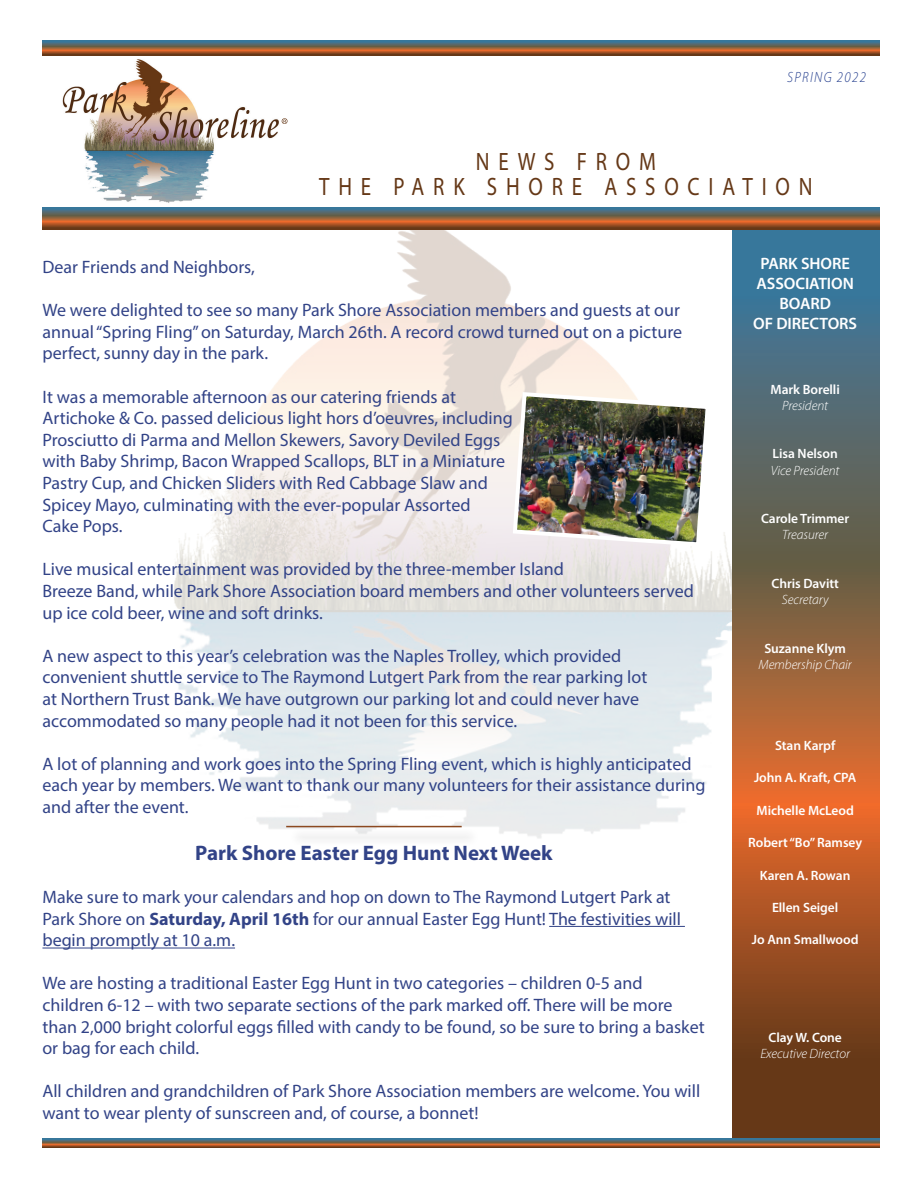
<style>
.page{position:relative;width:918px;height:1188px;background:#fff}
.page>*{position:absolute;margin:0;border:0;box-sizing:border-box;transform-origin:0 0}
.t1{font:25.2px "Myriad Pro";letter-spacing:.42em;color:#653817;scale:.83 1}
.t2{font:700 21px "Myriad Pro";color:#324387}
.t3{font:18px/21.6px "Myriad Pro";color:#324387}
.t4{font:600 16.5px/19.8px "Myriad Pro";letter-spacing:-.005em;color:#fff}
.t5{font:italic 300 14.85px "Myriad Pro";letter-spacing:.1em;color:#253f8e;scale:.91 1}
.t6{font:600 13.5px "Myriad Pro";letter-spacing:-.005em;color:#fff}
.t7{font:italic 300 13.5px "Myriad Pro";letter-spacing:-.005em;color:#fff}
.s1{font-weight:700}
</style>
<div class="page">
<img style="left:174px;top:230px;width:558px;height:608px">
<hr style="left:549px;top:926px;width:136px;height:1px;background:#324387">
<hr style="left:42px;top:948px;width:193px;height:1px;background:#324387">
<img style="left:42px;top:55px;width:241px;height:148px">
<svg style="left:42px;top:40px;width:837px;height:15px;background:#7c614e"></svg>
<svg style="left:732px;top:230px;width:147px;height:908px;background:#805e46"></svg>
<svg style="left:42px;top:207px;width:837px;height:23px;background:#7e5e48"></svg>
<svg style="left:42px;top:1138px;width:837px;height:10px;background:#79604f"></svg>
<svg style="left:282px;top:118px;width:6px;height:6px"></svg>
<div style="left:290px;top:828px;width:190px;height:18px;background:#f8f7f8"></div>
<hr style="left:286px;top:826px;width:176px;height:1px;background:#8c4920">
<img style="left:511px;top:390px;width:201px;height:159px">
<p class="t5" style="left:787px;top:68px;width:88px">SPRING 2022</p>
<p class="t1" style="left:476px;top:146px;width:219px">NEWS FROM</p>
<p class="t1" style="left:319px;top:171px;width:596px">THE PARK SHORE ASSOCIATION</p>
<p class="t3" style="left:42px;top:256px;width:214px">Dear Friends and Neighbors,</p>
<p class="t3" style="left:42px;top:299px;width:641px;text-align:justify">We were delighted to see so many Park Shore Association members and guests at our annual “Spring Fling” on Saturday, March 26th. A record crowd turned out on a picture perfect, sunny day in the park.</p>
<p class="t3" style="left:42px;top:385px;width:472px">It was a memorable afternoon as our catering friends at Artichoke &amp; Co. passed delicious light hors d’oeuvres, including Prosciutto di Parma and Mellon Skewers, Savory Deviled Eggs with Baby Shrimp, Bacon Wrapped Scallops, BLT in a Miniature Pastry Cup, and Chicken Sliders with Red Cabbage Slaw and Spicey Mayo, culminating with the ever-popular Assorted<br>Cake Pops.</p>
<p class="t3" style="left:42px;top:558px;width:653px">Live musical entertainment was provided by the three-member Island<br>Breeze Band, while Park Shore Association board members and other volunteers served up ice cold beer, wine and soft drinks.</p>
<p class="t3" style="left:42px;top:645px;width:606px">A new aspect to this year’s celebration was the Naples Trolley, which provided convenient shuttle service to The Raymond Lutgert Park from the rear parking lot at Northern Trust Bank. We have outgrown our parking lot and could never have accommodated so many people had it not been for this service.</p>
<p class="t3" style="left:42px;top:753px;width:664px">A lot of planning and work goes into the Spring Fling event, which is highly anticipated each year by members. We want to thank our many volunteers for their assistance during and after the event.</p>
<p class="t2" style="left:195px;top:839px;width:359px">Park Shore Easter Egg Hunt Next Week</p>
<p class="t3" style="left:42px;top:886px;width:640px">Make sure to mark your calendars and hop on down to The Raymond Lutgert Park at<br>Park Shore on <span class="s1">Saturday, April 16th</span> for our annual Easter Egg Hunt! The festivities will begin promptly at 10 a.m.</p>
<p class="t3" style="left:42px;top:972px;width:664px">We are hosting a traditional Easter Egg Hunt in two categories – children 0-5 and children 6-12 – with two separate sections of the park marked off. There will be more than 2,000 bright colorful eggs filled with candy to be found, so be sure to bring a basket or bag for each child.</p>
<p class="t3" style="left:42px;top:1080px;width:659px">All children and grandchildren of Park Shore Association members are welcome. You will want to wear plenty of sunscreen and, of course, a bonnet!</p>
<p class="t4" style="left:756px;top:254px;width:99px">PARK SHORE<br>ASSOCIATION</p>
<p class="t4" style="left:779px;top:293px;width:53px">BOARD</p>
<p class="t4" style="left:753px;top:313px;width:105px">OF DIRECTORS</p>
<p class="t6" style="left:771px;top:380px;width:71px">Mark Borelli</p>
<p class="t7" style="left:782px;top:397px;width:48px">President</p>
<p class="t6" style="left:773px;top:445px;width:67px">Lisa Nelson</p>
<p class="t7" style="left:771px;top:462px;width:70px">Vice President</p>
<p class="t6" style="left:761px;top:510px;width:90px">Carole Trimmer</p>
<p class="t7" style="left:782px;top:527px;width:47px">Treasurer</p>
<p class="t6" style="left:772px;top:575px;width:69px">Chris Davitt</p>
<p class="t7" style="left:782px;top:592px;width:48px">Secretary</p>
<p class="t6" style="left:764px;top:640px;width:83px">Suzanne Klym</p>
<p class="t7" style="left:759px;top:656px;width:95px">Membership Chair</p>
<p class="t6" style="left:775px;top:737px;width:62px">Stan Karpf</p>
<p class="t6" style="left:754px;top:769px;width:104px">John A. Kraft, CPA</p>
<p class="t6" style="left:756px;top:802px;width:99px">Michelle McLeod</p>
<p class="t6" style="left:748px;top:834px;width:115px">Robert “Bo” Ramsey</p>
<p class="t6" style="left:760px;top:866px;width:92px">Karen A. Rowan</p>
<p class="t6" style="left:772px;top:899px;width:68px">Ellen Seigel</p>
<p class="t6" style="left:752px;top:931px;width:108px">Jo Ann Smallwood</p>
<p class="t6" style="left:769px;top:1028px;width:75px">Clay W. Cone</p>
<p class="t7" style="left:760px;top:1045px;width:91px">Executive Director</p>
</div>
